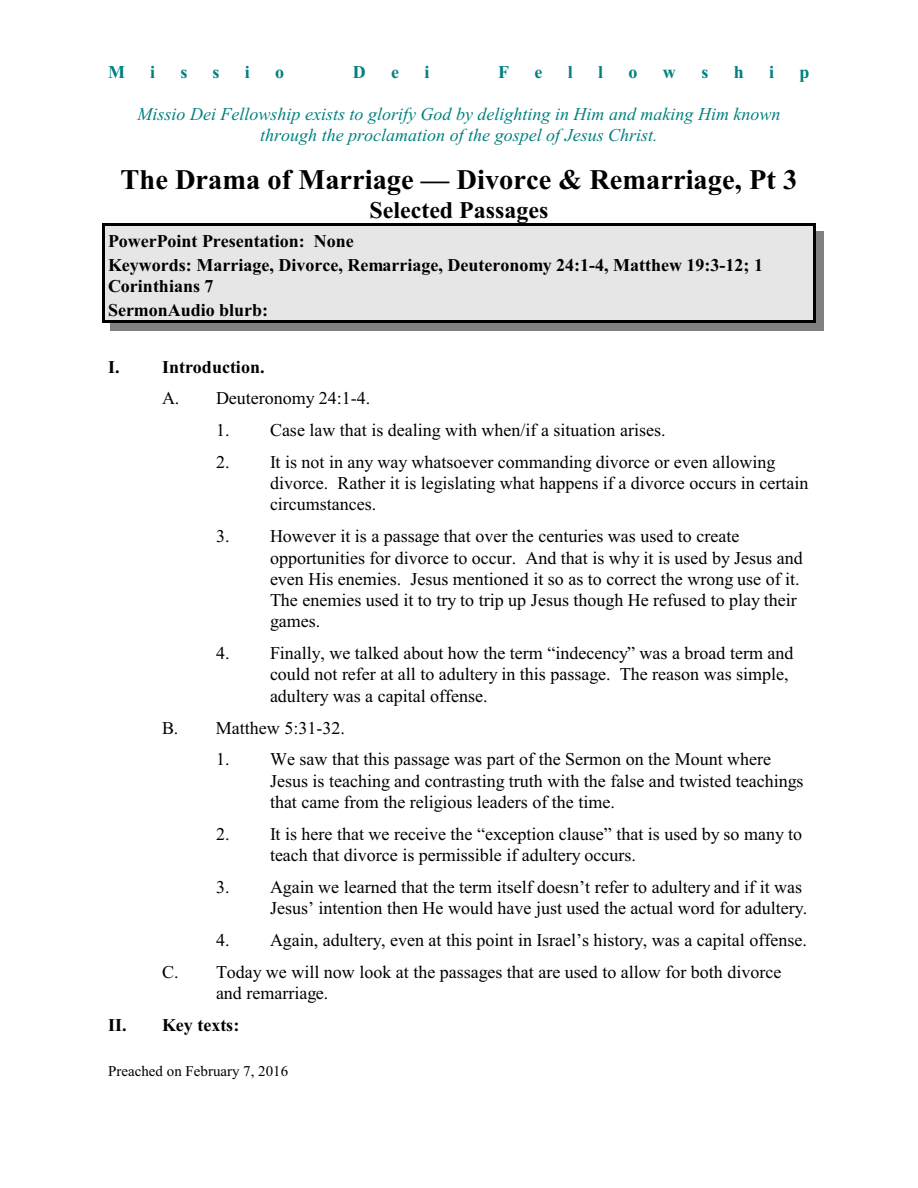
<style>
.page{position:relative;width:918px;height:1188px;background:#fff}
.page>*{position:absolute;margin:0;border:0;box-sizing:border-box;transform-origin:0 0}
.t1{font:700 28.5px "Times New Roman";color:#000}
.t2{font:700 24px "Times New Roman";color:#000}
.t3{font:18px/21.3px "Times New Roman";color:#000}
.t4{font:700 18px/24.3px "Times New Roman";color:#000}
.t5{font:italic 18px/21.3px "Times New Roman";color:#008080;text-align:center}
.t6{font:700 18px "Times New Roman";color:#008080}
.t7{font:15px "Times New Roman";color:#000}
</style>
<div class="page">
<div style="left:102px;top:224px;width:714px;height:29px;background:#e6e6e6"></div>
<hr style="left:102px;top:224px;width:3px;height:32px;background:#000">
<hr style="left:813px;top:224px;width:3px;height:32px;background:#000">
<hr style="left:102px;top:224px;width:714px;height:2px;background:#000">
<div style="left:816px;top:231px;width:8px;height:22px;background:#808080"></div>
<div style="left:102px;top:254px;width:714px;height:45px;background:#e6e6e6"></div>
<hr style="left:102px;top:251px;width:3px;height:51px;background:#000">
<hr style="left:813px;top:251px;width:3px;height:51px;background:#000">
<div style="left:816px;top:254px;width:8px;height:45px;background:#808080"></div>
<div style="left:102px;top:299px;width:714px;height:24px;background:#e6e6e6"></div>
<hr style="left:102px;top:296px;width:3px;height:27px;background:#000">
<hr style="left:813px;top:296px;width:3px;height:27px;background:#000">
<hr style="left:102px;top:320px;width:714px;height:3px;background:#000">
<div style="left:816px;top:299px;width:8px;height:32px;background:#808080"></div>
<div style="left:110px;top:323px;width:713px;height:8px;background:#808080"></div>
<p class="t6" style="left:108px;top:66px;width:18px">M</p>
<p class="t6" style="left:150px;top:66px;width:7px">i</p>
<p class="t6" style="left:180px;top:66px;width:9px">s</p>
<p class="t6" style="left:213px;top:66px;width:9px">s</p>
<p class="t6" style="left:245px;top:66px;width:7px">i</p>
<p class="t6" style="left:275px;top:66px;width:10px">o</p>
<p class="t6" style="left:353px;top:66px;width:14px">D</p>
<p class="t6" style="left:391px;top:66px;width:9px">e</p>
<p class="t6" style="left:425px;top:66px;width:7px">i</p>
<p class="t6" style="left:498px;top:66px;width:12px">F</p>
<p class="t6" style="left:535px;top:66px;width:9px">e</p>
<p class="t6" style="left:568px;top:66px;width:7px">l</p>
<p class="t6" style="left:598px;top:66px;width:7px">l</p>
<p class="t6" style="left:629px;top:66px;width:10px">o</p>
<p class="t6" style="left:663px;top:66px;width:14px">w</p>
<p class="t6" style="left:701px;top:66px;width:9px">s</p>
<p class="t6" style="left:734px;top:66px;width:12px">h</p>
<p class="t6" style="left:769px;top:66px;width:7px">i</p>
<p class="t6" style="left:800px;top:66px;width:12px">p</p>
<p class="t5" style="left:138px;top:105px;width:644px">Missio Dei Fellowship exists to glorify God by delighting in Him and making Him known through the proclamation of the gospel of Jesus Christ.</p>
<h1 class="t1" style="left:121px;top:170px;width:678px">The Drama of Marriage — Divorce &amp; Remarriage, Pt 3</h1>
<h2 class="t2" style="left:370px;top:202px;width:181px">Selected Passages</h2>
<p class="t4" style="left:108px;top:230px;width:657px">PowerPoint Presentation: None<br>Keywords: Marriage, Divorce, Remarriage, Deuteronomy 24:1-4, Matthew 19:3-12; 1</p>
<p class="t4" style="left:108px;top:276px;width:162px">Corinthians 7<br>SermonAudio blurb:</p>
<p class="t4" style="left:108px;top:356px;width:158px">I. Introduction.</p>
<p class="t3" style="left:162px;top:389px;width:210px">A. Deuteronomy 24:1-4.</p>
<p class="t3" style="left:216px;top:421px;width:451px">1. Case law that is dealing with when/if a situation arises.</p>
<p class="t3" style="left:270px;top:453px;width:540px;text-indent:-54px">2. It is not in any way whatsoever commanding divorce or even allowing divorce. Rather it is legislating what happens if a divorce occurs in certain circumstances.</p>
<p class="t3" style="left:270px;top:527px;width:534px;text-indent:-54px">3. However it is a passage that over the centuries was used to create opportunities for divorce to occur. And that is why it is used by Jesus and even His enemies. Jesus mentioned it so as to correct the wrong use of it.<br>The enemies used it to try to trip up Jesus though He refused to play their games.</p>
<p class="t3" style="left:270px;top:644px;width:525px;text-indent:-54px">4. Finally, we talked about how the term “indecency” was a broad term and could not refer at all to adultery in this passage. The reason was simple, adultery was a capital offense.</p>
<p class="t3" style="left:162px;top:719px;width:184px">B. Matthew 5:31-32.</p>
<p class="t3" style="left:270px;top:750px;width:535px;text-indent:-54px">1. We saw that this passage was part of the Sermon on the Mount where<br>Jesus is teaching and contrasting truth with the false and twisted teachings that came from the religious leaders of the time.</p>
<p class="t3" style="left:270px;top:825px;width:534px;text-indent:-54px">2. It is here that we receive the “exception clause” that is used by so many to teach that divorce is permissible if adultery occurs.</p>
<p class="t3" style="left:216px;top:878px;width:593px;text-align:right">3. Again we learned that the term itself doesn’t refer to adultery and if it was<br>Jesus’ intention then He would have just used the actual word for adultery.</p>
<p class="t3" style="left:162px;top:926px;width:646px;line-height:31.8px;text-indent:54px">4. Again, adultery, even at this point in Israel’s history, was a capital offense.<br>C. Today we will now look at the passages that are used to allow for both divorce</p>
<p class="t3" style="left:216px;top:984px;width:114px">and remarriage.</p>
<p class="t4" style="left:108px;top:1015px;width:133px">II. Key texts:</p>
<p class="t7" style="left:108px;top:1066px;width:182px">Preached on February 7, 2016</p>
</div>
